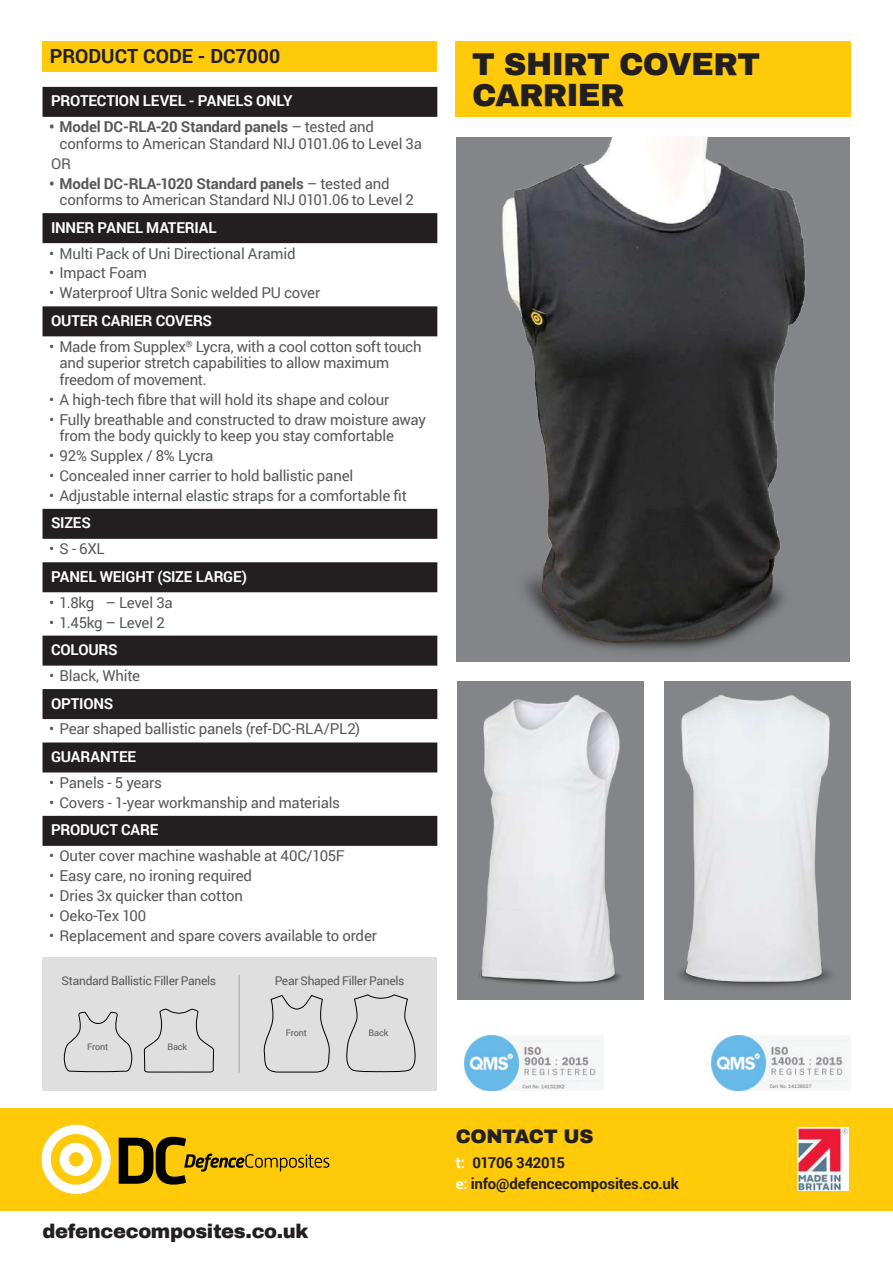
<style>
.page{position:relative;width:893px;height:1263px;background:#fff}
.page>*{position:absolute;margin:0;border:0;box-sizing:border-box;transform-origin:0 0}
.t1{font:900 31.5px/30.8px "Archivo";letter-spacing:-.025em;color:#231f20}
.t2{font:900 19.5px "Archivo";letter-spacing:-.02em;color:#231f20}
.t3{font:700 19.5px "Roboto";color:#231f20}
.t4{font:15px/16.5px "Roboto";letter-spacing:-.015em;color:#57585a}
.t5{font:700 15px "Roboto";letter-spacing:-.01em;color:#fff}
.t6{font:700 15px/21px "Roboto";letter-spacing:-.015em;color:#231f20}
.t7{font:12px "Roboto";letter-spacing:-.025em;color:#57585a}
.t8{font:9px "Roboto";letter-spacing:-.015em;color:#57585a}
.s1{font-weight:700}
.s2{color:#fff}
</style>
<div class="page">
<div style="left:43px;top:87px;width:394px;height:30px;background:#231f20"></div>
<div style="left:43px;top:213px;width:394px;height:30px;background:#231f20"></div>
<div style="left:43px;top:306px;width:394px;height:30px;background:#231f20"></div>
<div style="left:43px;top:509px;width:394px;height:30px;background:#231f20"></div>
<div style="left:43px;top:562px;width:394px;height:30px;background:#231f20"></div>
<div style="left:43px;top:636px;width:394px;height:30px;background:#231f20"></div>
<div style="left:43px;top:689px;width:394px;height:30px;background:#231f20"></div>
<div style="left:43px;top:742px;width:394px;height:30px;background:#231f20"></div>
<div style="left:43px;top:816px;width:394px;height:30px;background:#231f20"></div>
<div style="left:456px;top:41px;width:395px;height:76px;background:#feca0a"></div>
<div style="left:43px;top:41px;width:394px;height:31px;background:#feca0a"></div>
<img style="left:457px;top:137px;width:393px;height:524px">
<div style="left:0;top:1108px;width:893px;height:102px;background:#feca0a"></div>
<svg style="left:119px;top:1137px;width:210px;height:47px"></svg>
<svg style="left:41px;top:1125px;width:70px;height:69px"></svg>
<img style="left:797px;top:1127px;width:52px;height:63px">
<img style="left:712px;top:1036px;width:139px;height:54px">
<img style="left:464px;top:1036px;width:139px;height:55px">
<img style="left:664px;top:684px;width:186px;height:315px">
<div style="left:457px;top:681px;width:186px;height:318px;background:#848588"></div>
<img style="left:479px;top:695px;width:142px;height:290px">
<div style="left:43px;top:957px;width:394px;height:134px;background:#e0dfdf"></div>
<svg style="left:64px;top:1012px;width:68px;height:60px"></svg>
<svg style="left:144px;top:1009px;width:70px;height:63px"></svg>
<svg style="left:264px;top:995px;width:66px;height:77px"></svg>
<svg style="left:346px;top:995px;width:70px;height:77px"></svg>
<hr style="left:238px;top:975px;width:2px;height:97px;background:#bab8ba">
<h2 class="t3" style="left:50px;top:42px;width:232px">PRODUCT CODE - DC7000</h2>
<p class="t5" style="left:51px;top:91px;width:243px">PROTECTION LEVEL - PANELS ONLY</p>
<p class="t4" style="left:60px;top:118px;width:364px;text-indent:-10px"><span class="s1">• Model DC-RLA-20 Standard panels</span> – tested and conforms to American Standard NIJ 0101.06 to Level 3a</p>
<p class="t4" style="left:51px;top:155px;width:21px">OR</p>
<p class="t4" style="left:60px;top:174px;width:356px;text-indent:-10px"><span class="s1">• Model DC-RLA-1020 Standard panels</span> – tested and conforms to American Standard NIJ 0101.06 to Level 2</p>
<p class="t5" style="left:51px;top:217px;width:167px">INNER PANEL MATERIAL</p>
<p class="t4" style="left:49px;top:244px;width:248px">• Multi Pack of Uni Directional Aramid</p>
<p class="t4" style="left:49px;top:264px;width:99px">• Impact Foam</p>
<p class="t4" style="left:49px;top:284px;width:273px">• Waterproof Ultra Sonic welded PU cover</p>
<p class="t5" style="left:51px;top:310px;width:163px">OUTER CARIER COVERS</p>
<p class="t4" style="left:60px;top:338px;width:364px;text-indent:-10px">• Made from Supplex<sup>®</sup> Lycra, with a cool cotton soft touch and superior stretch capabilities to allow maximum freedom of movement.</p>
<p class="t4" style="left:49px;top:391px;width:342px">• A high-tech fibre that will hold its shape and colour</p>
<p class="t4" style="left:60px;top:410px;width:368px;text-indent:-10px">• Fully breathable and constructed to draw moisture away from the body quickly to keep you stay comfortable</p>
<p class="t4" style="left:49px;top:447px;width:166px">• 92% Supplex / 8% Lycra</p>
<p class="t4" style="left:49px;top:467px;width:306px">• Concealed inner carrier to hold ballistic panel</p>
<p class="t4" style="left:49px;top:487px;width:359px">• Adjustable internal elastic straps for a comfortable fit</p>
<p class="t5" style="left:51px;top:512px;width:41px">SIZES</p>
<p class="t4" style="left:49px;top:540px;width:57px">• S - 6XL</p>
<p class="t5" style="left:51px;top:566px;width:198px">PANEL WEIGHT (SIZE LARGE)</p>
<p class="t4" style="left:49px;top:593px;width:125px">• 1.8kg – Level 3a</p>
<p class="t4" style="left:49px;top:613px;width:117px">• 1.45kg – Level 2</p>
<p class="t5" style="left:51px;top:639px;width:68px">COLOURS</p>
<p class="t4" style="left:49px;top:667px;width:92px">• Black, White</p>
<p class="t5" style="left:51px;top:693px;width:64px">OPTIONS</p>
<p class="t4" style="left:49px;top:720px;width:313px">• Pear shaped ballistic panels (ref-DC-RLA/PL2)</p>
<p class="t5" style="left:51px;top:746px;width:87px">GUARANTEE</p>
<p class="t4" style="left:49px;top:774px;width:115px">• Panels - 5 years</p>
<p class="t4" style="left:49px;top:794px;width:293px">• Covers - 1-year workmanship and materials</p>
<p class="t5" style="left:51px;top:819px;width:109px">PRODUCT CARE</p>
<p class="t4" style="left:49px;top:847px;width:297px">• Outer cover machine washable at 40C/105F</p>
<p class="t4" style="left:49px;top:867px;width:205px">• Easy care, no ironing required</p>
<p class="t4" style="left:49px;top:887px;width:195px">• Dries 3x quicker than cotton</p>
<p class="t4" style="left:49px;top:907px;width:99px">• Oeko-Tex 100</p>
<p class="t4" style="left:49px;top:927px;width:329px">• Replacement and spare covers available to order</p>
<p class="t7" style="left:62px;top:972px;width:156px">Standard Ballistic Filler Panels</p>
<p class="t7" style="left:275px;top:972px;width:131px">Pear Shaped Filler Panels</p>
<p class="t8" style="left:87px;top:1040px;width:23px">Front</p>
<p class="t8" style="left:167px;top:1040px;width:21px">Back</p>
<p class="t8" style="left:286px;top:1026px;width:23px">Front</p>
<p class="t8" style="left:369px;top:1026px;width:21px">Back</p>
<h1 class="t1" style="left:472px;top:49px;width:290px">T SHIRT COVERT<br>CARRIER</h1>
<h2 class="t2" style="left:43px;top:1219px;width:268px">defencecomposites.co.uk</h2>
<h2 class="t2" style="left:456px;top:1124px;width:139px">CONTACT US</h2>
<p class="t6" style="left:456px;top:1151px;width:225px"><span class="s2">t:</span> 01706 342015<br><span class="s2">e:</span> info@defencecomposites.co.uk</p>
</div>
